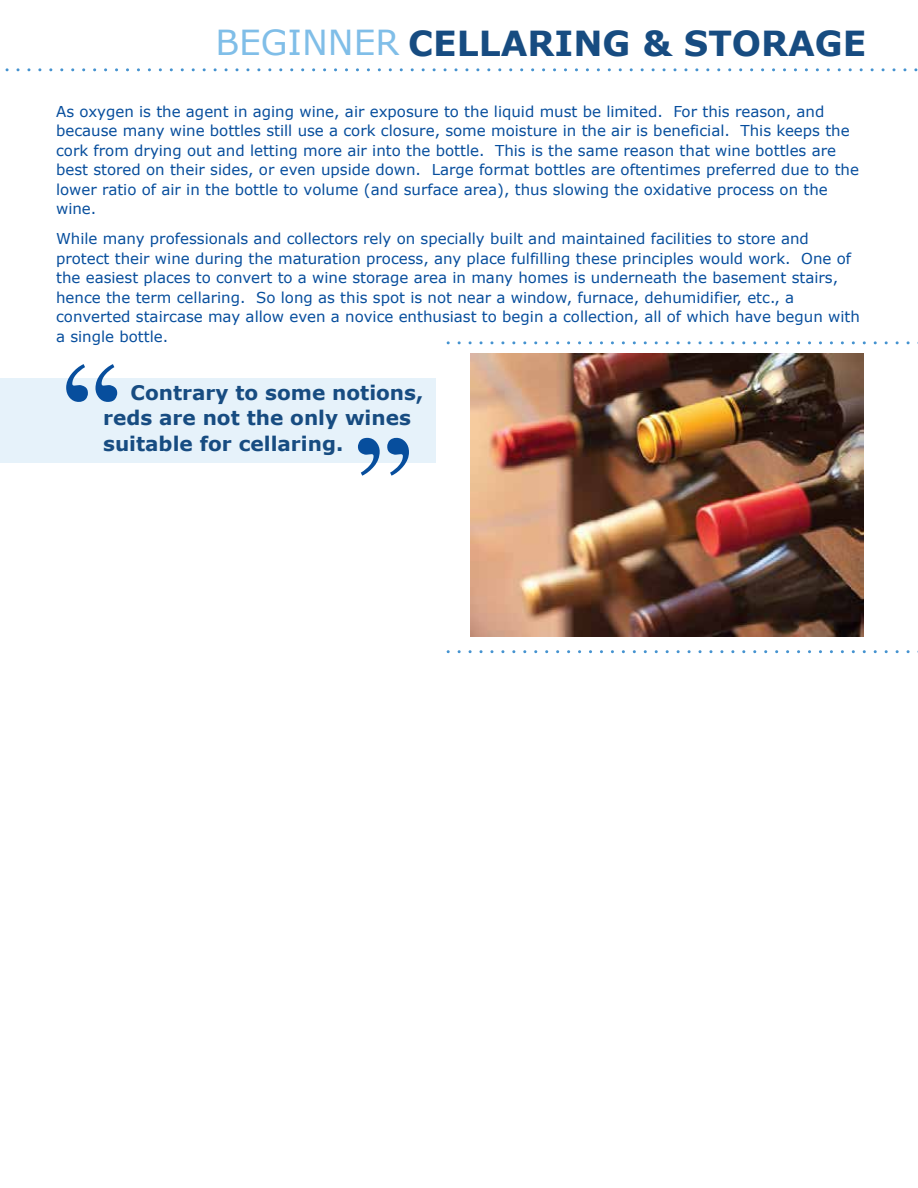
<style>
.page{position:relative;width:918px;height:1188px;background:#fff}
.page>*{position:absolute;margin:0;border:0;box-sizing:border-box;transform-origin:0 0}
.t1{font:700 34.5px "Verdana";color:#174c81}
.t2{font:700 20.1px/25.5px "Verdana";color:#174c81}
.t3{font:15px/19.5px "Verdana";color:#074e9d}
.s1{font-weight:400;color:#80bee8}
</style>
<div class="page">
<img style="left:471px;top:354px;width:393px;height:282px">
<div style="left:0;top:378px;width:436px;height:85px;background:#e6f2fa"></div>
<svg style="left:66px;top:364px;width:51px;height:38px"></svg>
<svg style="left:358px;top:438px;width:51px;height:38px"></svg>
<svg style="left:5px;top:68px;width:913px;height:3px"></svg>
<svg style="left:448px;top:341px;width:470px;height:3px"></svg>
<svg style="left:448px;top:650px;width:470px;height:3px"></svg>
<h1 class="t1" style="left:215px;top:21px;width:653px"><span class="s1">BEGINNER</span> CELLARING &amp; STORAGE</h1>
<p class="t3" style="left:56px;top:102px;width:804px">As oxygen is the agent in aging wine, air exposure to the liquid must be limited. For this reason, and because many wine bottles still use a cork closure, some moisture in the air is beneficial. This keeps the cork from drying out and letting more air into the bottle. This is the same reason that wine bottles are best stored on their sides, or even upside down. Large format bottles are oftentimes preferred due to the lower ratio of air in the bottle to volume (and surface area), thus slowing the oxidative process on the wine.</p>
<p class="t3" style="left:56px;top:229px;width:805px">While many professionals and collectors rely on specially built and maintained facilities to store and protect their wine during the maturation process, any place fulfilling these principles would work. One of the easiest places to convert to a wine storage area in many homes is underneath the basement stairs, hence the term cellaring. So long as this spot is not near a window, furnace, dehumidifier, etc., a converted staircase may allow even a novice enthusiast to begin a collection, all of which have begun with a single bottle.</p>
<h2 class="t2" style="left:103px;top:380px;width:322px;text-indent:27px">Contrary to some notions, reds are not the only wines suitable for cellaring.</h2>
</div>
